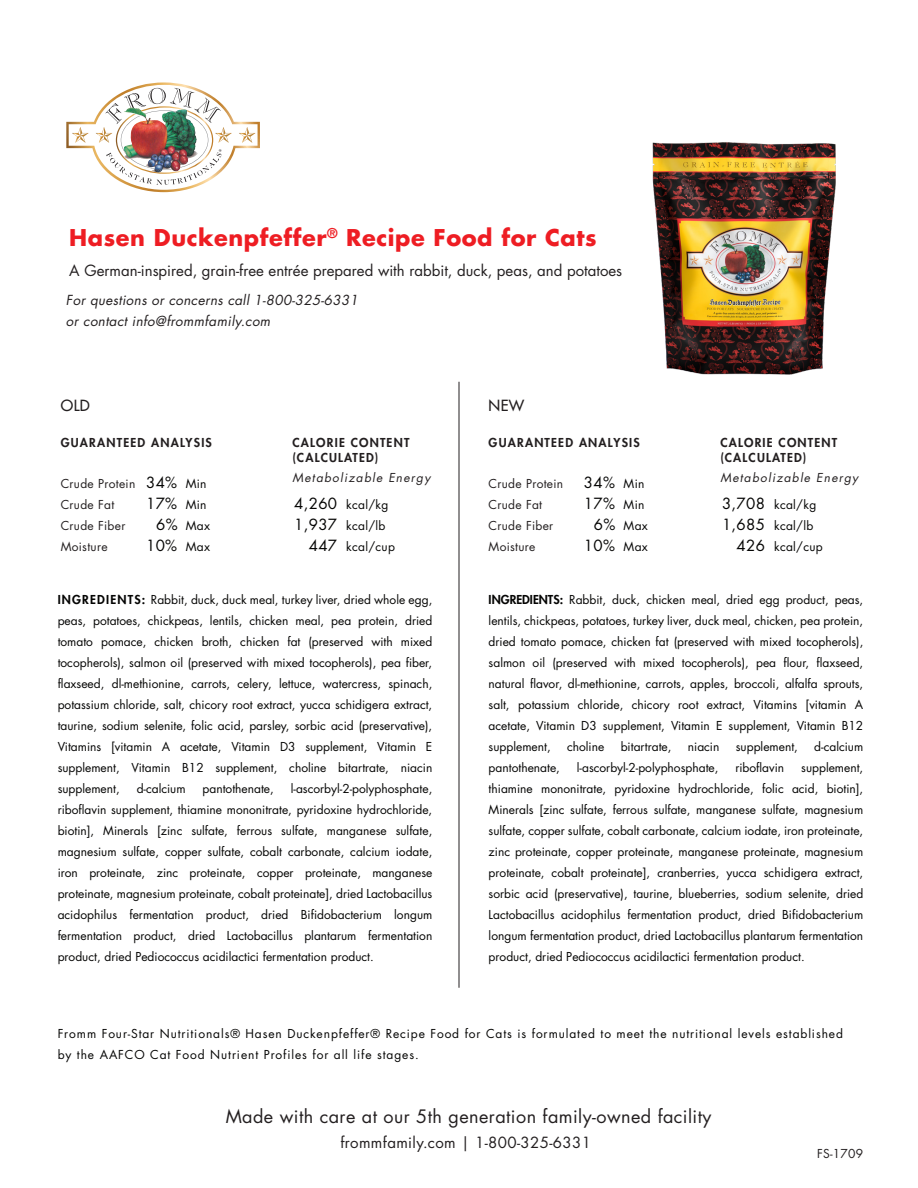
<style>
.page{position:relative;width:918px;height:1188px;background:#fff}
.page>*{position:absolute;margin:0;border:0;box-sizing:border-box;transform-origin:0 0}
.t1{font:700 22.5px "Futura";letter-spacing:.025em;color:#ee1d23}
.t2{font:18px "Futura";letter-spacing:.025em;color:#231f20}
.t3{font:15px "Futura";color:#231f20}
.t4{font:15px/21px "Futura";letter-spacing:.025em;color:#050504;text-align:right}
.t5{font:15px "Futura";letter-spacing:.025em;color:#231f20}
.t6{font:15px "Futura";letter-spacing:.025em;color:#231f20}
.t7{font:italic 13.5px/21px "Futura";letter-spacing:.025em;color:#231f20}
.t8{font:12px/21px "Futura";color:#050504;text-align:justify}
.t9{font:12px/21px "Futura";letter-spacing:.075em;color:#050504}
.t10{font:800 12px/14.4px "Futura";letter-spacing:.1em;color:#231f20}
.t11{font:12px/21px "Futura";letter-spacing:.025em;color:#231f20}
.t12{font:12px/21px "Futura";letter-spacing:.025em;color:#050504}
.t13{font:italic 12px "Futura";letter-spacing:.1em;color:#231f20}
.s1{font-weight:800}
</style>
<div class="page">
<hr style="left:459px;top:382px;width:1px;height:606px;background:#231f20">
<img style="left:66px;top:82px;width:194px;height:110px">
<img style="left:124px;top:108px;width:31px;height:63px">
<img style="left:652px;top:142px;width:184px;height:233px">
<h1 class="t1" style="left:69px;top:222px;width:529px">Hasen Duckenpfeffer<sup>®</sup> Recipe Food for Cats</h1>
<p class="t3" style="left:69px;top:261px;width:555px">A German-inspired, grain-free entrée prepared with rabbit, duck, peas, and potatoes</p>
<p class="t7" style="left:66px;top:290px;width:294px">For questions or concerns call 1-800-325-6331 or contact info@frommfamily.com</p>
<p class="t6" style="left:61px;top:396px;width:30px">OLD</p>
<p class="t6" style="left:489px;top:396px;width:37px">NEW</p>
<p class="t10" style="left:61px;top:436px;width:153px">GUARANTEED ANALYSIS</p>
<p class="t11" style="left:61px;top:473px;width:76px">Crude Protein<br>Crude Fat<br>Crude Fiber<br>Moisture</p>
<p class="t4" style="left:146px;top:472px;width:33px">34%<br>17%<br>6%<br>10%</p>
<p class="t12" style="left:186px;top:473px;width:26px">Min<br>Min<br>Max<br>Max</p>
<p class="t10" style="left:293px;top:436px;width:118px">CALORIE CONTENT (CALCULATED)</p>
<p class="t13" style="left:293px;top:470px;width:139px">Metabolizable Energy</p>
<p class="t4" style="left:294px;top:493px;width:45px">4,260<br>1,937<br>447</p>
<p class="t12" style="left:346px;top:494px;width:50px">kcal/kg kcal/lb kcal/cup</p>
<p class="t10" style="left:489px;top:436px;width:153px">GUARANTEED ANALYSIS</p>
<p class="t11" style="left:489px;top:473px;width:76px">Crude Protein<br>Crude Fat<br>Crude Fiber<br>Moisture</p>
<p class="t4" style="left:584px;top:472px;width:33px">34%<br>17%<br>6%<br>10%</p>
<p class="t12" style="left:624px;top:473px;width:26px">Min<br>Min<br>Max<br>Max</p>
<p class="t10" style="left:720px;top:436px;width:118px">CALORIE CONTENT (CALCULATED)</p>
<p class="t13" style="left:720px;top:470px;width:139px">Metabolizable Energy</p>
<p class="t4" style="left:722px;top:493px;width:45px">3,708<br>1,685<br>426</p>
<p class="t12" style="left:774px;top:494px;width:50px">kcal/kg kcal/lb kcal/cup</p>
<p class="t8" style="left:58px;top:589px;width:376px"><span class="s1">INGREDIENTS:</span> Rabbit, duck, duck meal, turkey liver, dried whole egg, peas, potatoes, chickpeas, lentils, chicken meal, pea protein, dried tomato pomace, chicken broth, chicken fat (preserved with mixed tocopherols), salmon oil (preserved with mixed tocopherols), pea fiber, flaxseed, dl-methionine, carrots, celery, lettuce, watercress, spinach, potassium chloride, salt, chicory root extract, yucca schidigera extract, taurine, sodium selenite, folic acid, parsley, sorbic acid (preservative), Vitamins [vitamin A acetate, Vitamin D3 supplement, Vitamin E supplement, Vitamin B12 supplement, choline bitartrate, niacin supplement,</p>
<p class="t8" style="left:58px;top:778px;width:376px;text-indent:233px">l-ascorbyl-2-polyphosphate, riboflavin supplement, thiamine mononitrate, pyridoxine hydrochloride, biotin], Minerals [zinc sulfate, ferrous sulfate, manganese sulfate, magnesium sulfate, copper sulfate, cobalt carbonate, calcium iodate, iron proteinate, zinc proteinate, copper proteinate, manganese proteinate, magnesium proteinate, cobalt proteinate], dried Lactobacillus acidophilus fermentation product, dried Bifidobacterium longum fermentation product, dried Lactobacillus plantarum fermentation product, dried Pediococcus acidilactici fermentation product.</p>
<p class="t8" style="left:137px;top:778px;width:50px">d-calcium</p>
<p class="t8" style="left:203px;top:778px;width:73px">pantothenate,</p>
<p class="t8" style="left:489px;top:589px;width:376px"><span class="s1">INGREDIENTS:</span> Rabbit, duck, chicken meal, dried egg product, peas, lentils, chickpeas, potatoes, turkey liver, duck meal, chicken, pea protein, dried tomato pomace, chicken fat (preserved with mixed tocopherols), salmon oil (preserved with mixed tocopherols), pea flour, flaxseed, natural flavor, dl-methionine, carrots, apples, broccoli, alfalfa sprouts, salt, potassium chloride, chicory root extract, Vitamins [vitamin A acetate, Vitamin D3 supplement, Vitamin E supplement, Vitamin B12 supplement,</p>
<p class="t8" style="left:567px;top:736px;width:39px">choline</p>
<p class="t8" style="left:621px;top:736px;width:52px">bitartrate,</p>
<p class="t8" style="left:688px;top:736px;width:33px">niacin</p>
<p class="t8" style="left:736px;top:736px;width:64px">supplement,</p>
<p class="t8" style="left:814px;top:736px;width:50px">d-calcium</p>
<p class="t8" style="left:489px;top:757px;width:73px">pantothenate,</p>
<p class="t8" style="left:577px;top:757px;width:143px">l-ascorbyl-2-polyphosphate,</p>
<p class="t8" style="left:735px;top:757px;width:50px">riboflavin</p>
<p class="t8" style="left:489px;top:757px;width:376px;text-indent:313px">supplement, thiamine mononitrate, pyridoxine hydrochloride, folic acid, biotin], Minerals [zinc sulfate, ferrous sulfate, manganese sulfate, magnesium sulfate, copper sulfate, cobalt carbonate, calcium iodate, iron proteinate, zinc proteinate, copper proteinate, manganese proteinate, magnesium proteinate, cobalt proteinate], cranberries, yucca schidigera extract, sorbic acid (preservative), taurine, blueberries, sodium selenite, dried Lactobacillus acidophilus fermentation product, dried Bifidobacterium longum fermentation product, dried Lactobacillus plantarum fermentation product, dried Pediococcus acidilactici fermentation product.</p>
<p class="t9" style="left:58px;top:1023px;width:787px">Fromm Four-Star Nutritionals® Hasen Duckenpfeffer® Recipe Food for Cats is formulated to meet the nutritional levels established by the AAFCO Cat Food Nutrient Profiles for all life stages.</p>
<h2 class="t2" style="left:226px;top:1105px;width:487px">Made with care at our 5th generation family-owned facility</h2>
<p class="t5" style="left:340px;top:1133px;width:252px">frommfamily.com | 1-800-325-6331</p>
<p class="t11" style="left:817px;top:1143px;width:48px">FS-1709</p>
</div>
